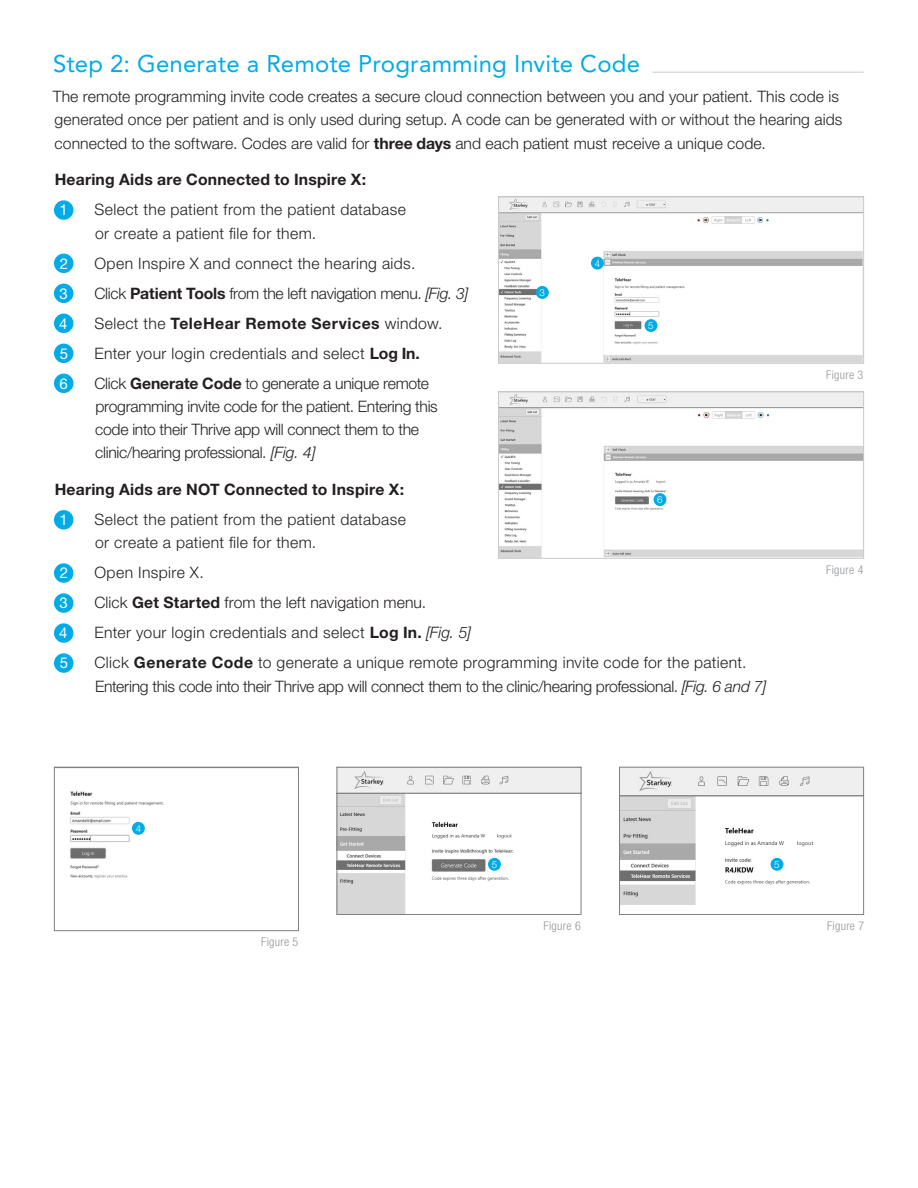
<style>
.page{position:relative;width:918px;height:1188px;background:#fff}
.page>*{position:absolute;margin:0;border:0;box-sizing:border-box;transform-origin:0 0}
.Section_Header{font:24px "Avenir LT Std";letter-spacing:.005em;color:#00abe7}
.Body_Copy_INDENT{font:300 15.75px/23.2px "Helvetica Neue LT Std";letter-spacing:.005em;color:#231f20}
.Body_Copy_INDENT-2{font:300 15.75px/23.2px "Helvetica Neue LT Std";letter-spacing:.025em;color:#231f20}
.Body_Copy_INDENT-3{font:300 15.75px/23.2px "Helvetica Neue LT Std";letter-spacing:-.015em;color:#231f20}
.Body_Copy_INDENT-4{font:700 15.75px "Helvetica Neue LT Std";letter-spacing:.015em;color:#231f20}
.Body_Copy_NO_INDENT{font:700 15.75px "Helvetica Neue LT Std";letter-spacing:.015em;color:#231f20}
.Blue_Bubble_Numbers{font:15px "Helvetica Neue LT Std";color:#fff}
.Figures{font:300 condensed 12px "Helvetica Neue LT Std";letter-spacing:.025em;color:#939598}
.Body_Copy{font:300 9.75px "Helvetica Neue LT Std";color:#fff}
.s1{font-weight:700}
.s2{font-style:italic}
.s3{font-weight:300}
</style>
<div class="page">
<hr style="left:653px;top:72px;width:211px;height:1px;background:#c8c9c9">
<div style="left:54px;top:200px;width:19px;height:20px;background:#00abe7;border-radius:50%"></div>
<div style="left:54px;top:254px;width:19px;height:19px;background:#00abe7;border-radius:50%"></div>
<div style="left:54px;top:284px;width:19px;height:19px;background:#00abe7;border-radius:50%"></div>
<div style="left:54px;top:314px;width:19px;height:19px;background:#00abe7;border-radius:50%"></div>
<div style="left:54px;top:344px;width:19px;height:19px;background:#00abe7;border-radius:50%"></div>
<div style="left:54px;top:374px;width:19px;height:19px;background:#00abe7;border-radius:50%"></div>
<div style="left:54px;top:510px;width:19px;height:20px;background:#00abe7;border-radius:50%"></div>
<div style="left:54px;top:563px;width:19px;height:20px;background:#00abe7;border-radius:50%"></div>
<div style="left:54px;top:593px;width:19px;height:20px;background:#00abe7;border-radius:50%"></div>
<div style="left:54px;top:623px;width:19px;height:20px;background:#00abe7;border-radius:50%"></div>
<div style="left:54px;top:653px;width:19px;height:20px;background:#00abe7;border-radius:50%"></div>
<img style="left:500px;top:394px;width:362px;height:163px">
<div style="left:498px;top:392px;width:366px;height:167px;border:1px solid #c8c9c9"></div>
<div style="left:654px;top:493px;width:12px;height:13px;background:#00abe7;border-radius:50%"></div>
<img style="left:500px;top:199px;width:362px;height:163px">
<div style="left:498px;top:197px;width:366px;height:167px;border:1px solid #c8c9c9"></div>
<div style="left:536px;top:286px;width:13px;height:13px;background:#00abe7;border-radius:50%"></div>
<div style="left:591px;top:257px;width:13px;height:13px;background:#00abe7;border-radius:50%"></div>
<div style="left:645px;top:319px;width:12px;height:13px;background:#00abe7;border-radius:50%"></div>
<img style="left:70px;top:791px;width:94px;height:88px">
<div style="left:54px;top:767px;width:245px;height:164px;border:1px solid #7b8080"></div>
<div style="left:132px;top:822px;width:13px;height:13px;background:#00abe7;border-radius:50%"></div>
<img style="left:339px;top:769px;width:240px;height:144px">
<div style="left:337px;top:767px;width:244px;height:148px;border:1px solid #7b8080"></div>
<div style="left:488px;top:858px;width:13px;height:13px;background:#00abe7;border-radius:50%"></div>
<img style="left:621px;top:769px;width:241px;height:135px">
<div style="left:619px;top:767px;width:245px;height:148px;border:1px solid #7b8080"></div>
<div style="left:771px;top:858px;width:12px;height:13px;background:#00abe7;border-radius:50%"></div>
<p class="Section_Header" style="left:53px;top:50px;width:588px">Step 2: Generate a Remote Programming Invite Code</p>
<p class="Body_Copy_INDENT" style="left:53px;top:85px;width:791px">The remote programming invite code creates a secure cloud connection between you and your patient. This code is generated once per patient and is only used during setup. A code can be generated with or without the hearing aids connected to the software. Codes are valid for <span class="s1">three days</span> and each patient must receive a unique code.</p>
<p class="Body_Copy_NO_INDENT" style="left:55px;top:170px;width:313px">Hearing Aids are Connected to Inspire X:</p>
<p class="Blue_Bubble_Numbers" style="left:59px;top:201px;width:10px">1</p>
<p class="Body_Copy_INDENT-2" style="left:95px;top:198px;width:313px">Select the patient from the patient database or create a patient file for them.</p>
<p class="Blue_Bubble_Numbers" style="left:60px;top:254px;width:10px">2</p>
<p class="Body_Copy_INDENT-2" style="left:95px;top:251px;width:322px">Open Inspire X and connect the hearing aids.</p>
<p class="Blue_Bubble_Numbers" style="left:60px;top:284px;width:10px">3</p>
<p class="Body_Copy_INDENT-3" style="left:95px;top:281px;width:375px">Click <span class="s1">Patient Tools</span> from the left navigation menu. <span class="s2">[Fig. 3]</span></p>
<p class="Blue_Bubble_Numbers" style="left:59px;top:314px;width:10px">4</p>
<p class="Body_Copy_INDENT-4" style="left:95px;top:313px;width:350px"><span class="s3">Select the</span> TeleHear Remote Services <span class="s3">window.</span></p>
<p class="Blue_Bubble_Numbers" style="left:60px;top:344px;width:10px">5</p>
<p class="Body_Copy_INDENT-2" style="left:95px;top:341px;width:327px">Enter your login credentials and select <span class="s1">Log In.</span></p>
<p class="Blue_Bubble_Numbers" style="left:59px;top:374px;width:10px">6</p>
<p class="Body_Copy_INDENT-3" style="left:95px;top:371px;width:345px">Click <span class="s1">Generate Code</span> to generate a unique remote programming invite code for the patient. Entering this code into their Thrive app will connect them to the clinic/hearing professional. <span class="s2">[Fig. 4]</span></p>
<p class="Body_Copy_INDENT-4" style="left:55px;top:480px;width:351px">Hearing Aids are NOT Connected to Inspire X:</p>
<p class="Blue_Bubble_Numbers" style="left:59px;top:511px;width:10px">1</p>
<p class="Body_Copy_INDENT-2" style="left:95px;top:508px;width:313px">Select the patient from the patient database or create a patient file for them.</p>
<p class="Blue_Bubble_Numbers" style="left:60px;top:564px;width:10px">2</p>
<p class="Body_Copy_INDENT-2" style="left:95px;top:561px;width:111px">Open Inspire X.</p>
<p class="Blue_Bubble_Numbers" style="left:60px;top:594px;width:10px">3</p>
<p class="Body_Copy_INDENT" style="left:95px;top:591px;width:333px">Click <span class="s1">Get Started</span> from the left navigation menu.</p>
<p class="Blue_Bubble_Numbers" style="left:59px;top:624px;width:10px">4</p>
<p class="Body_Copy_INDENT-2" style="left:95px;top:621px;width:378px">Enter your login credentials and select <span class="s1">Log In.</span> <span class="s2">[Fig. 5]</span></p>
<p class="Blue_Bubble_Numbers" style="left:60px;top:654px;width:10px">5</p>
<p class="Body_Copy_INDENT" style="left:95px;top:651px;width:673px">Click <span class="s1">Generate Code</span> to generate a unique remote programming invite code for the patient.<br>Entering this code into their Thrive app will connect them to the clinic/hearing professional. <span class="s2">[Fig. 6 and 7]</span></p>
<p class="Body_Copy" style="left:595px;top:257px;width:7px">4</p>
<p class="Body_Copy" style="left:540px;top:286px;width:7px">3</p>
<p class="Body_Copy" style="left:648px;top:320px;width:7px">5</p>
<p class="Figures" style="left:826px;top:368px;width:39px">Figure 3</p>
<p class="Body_Copy" style="left:657px;top:494px;width:7px">6</p>
<p class="Figures" style="left:826px;top:563px;width:39px">Figure 4</p>
<p class="Body_Copy" style="left:136px;top:822px;width:7px">4</p>
<p class="Figures" style="left:261px;top:935px;width:39px">Figure 5</p>
<p class="Body_Copy" style="left:492px;top:858px;width:7px">5</p>
<p class="Figures" style="left:544px;top:919px;width:39px">Figure 6</p>
<p class="Body_Copy" style="left:774px;top:858px;width:7px">5</p>
<p class="Figures" style="left:827px;top:919px;width:39px">Figure 7</p>
</div>
